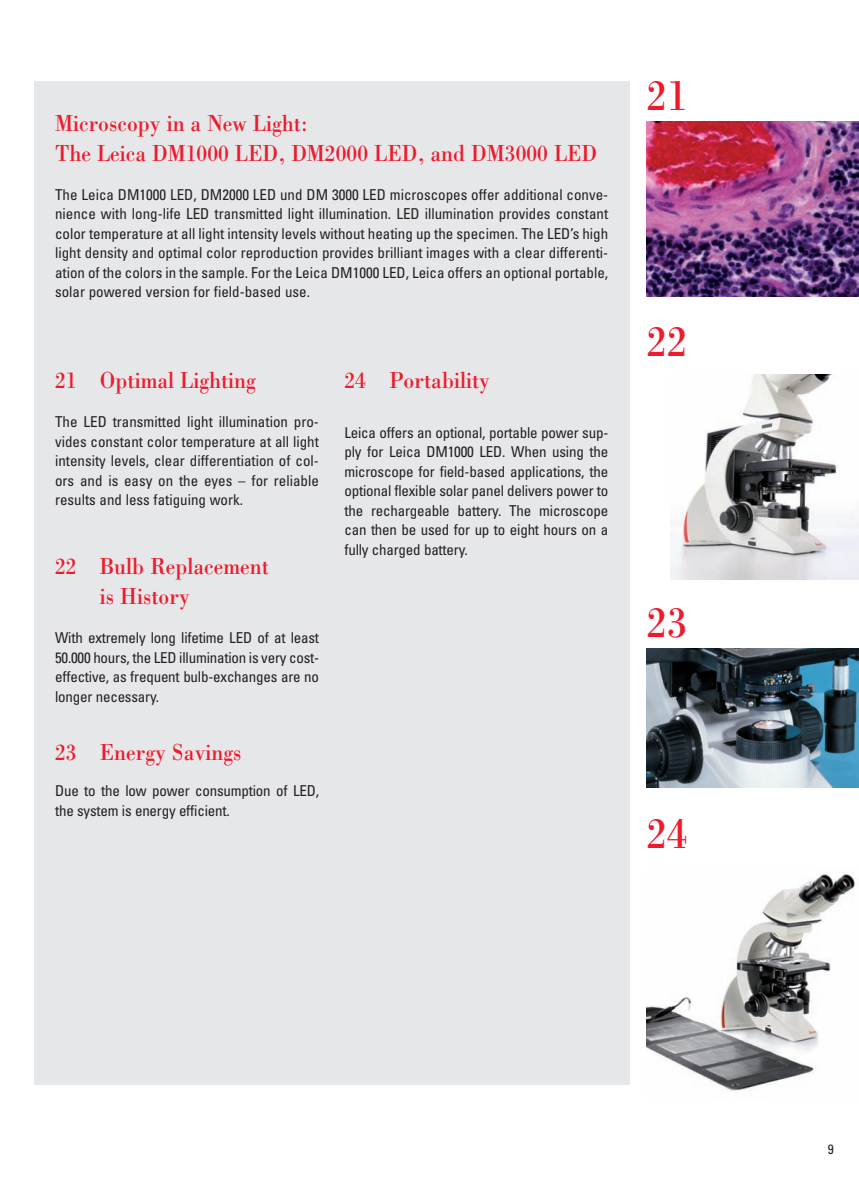
<style>
.page{position:relative;width:859px;height:1191px;background:#fff}
.page>*{position:absolute;margin:0;border:0;box-sizing:border-box;transform-origin:0 0}
.t1{font:45px "Leicana";color:#ee1b2d}
.t2{font:24px/30px "Leicana";color:#ee1b2d}
.t3{font:condensed 15px/19.5px "Univers";letter-spacing:-.015em;color:#231f20;text-align:justify}
.t4{font:condensed 13.5px "Univers";color:#231f20}
</style>
<div class="page">
<div style="left:34px;top:81px;width:595px;height:1003px;background:#e6e7e9"></div>
<img style="left:647px;top:649px;width:210px;height:138px">
<img style="left:647px;top:872px;width:208px;height:219px">
<img style="left:647px;top:121px;width:210px;height:175px">
<img style="left:670px;top:374px;width:187px;height:205px">
<h2 class="t2" style="left:55px;top:110px;width:543px">Microscopy in a New Light:<br>The Leica DM1000 LED, DM2000 LED, and DM3000 LED</h2>
<p class="t3" style="left:55px;top:186px;width:554px">The Leica DM1000 LED, DM2000 LED und DM 3000 LED microscopes offer additional conve&shy;nience with long-life LED transmitted light illumination. LED illumination provides constant color temperature at all light intensity levels without heating up the specimen. The LED’s high light density and optimal color reproduction provides brilliant images with a clear differenti&shy;ation of the colors in the sample. For the Leica DM1000 LED, Leica offers an optional portable, solar powered version for field-based use.</p>
<h2 class="t2" style="left:55px;top:368px;width:202px">21 Optimal Lighting</h2>
<p class="t3" style="left:55px;top:413px;width:265px">The LED transmitted light illumination pro&shy;vides constant color temperature at all light intensity levels, clear differentiation of col&shy;ors and is easy on the eyes – for reliable results and less fatiguing work.</p>
<h2 class="t2" style="left:100px;top:554px;width:171px;text-indent:-45px">22 Bulb Replacement is History</h2>
<p class="t3" style="left:55px;top:629px;width:265px">With extremely long lifetime LED of at least 50.000 hours, the LED illumination is very cost&shy;effective, as frequent bulb-exchanges are no longer necessary.</p>
<h2 class="t2" style="left:55px;top:740px;width:188px">23 Energy Savings</h2>
<p class="t3" style="left:55px;top:782px;width:265px">Due to the low power consumption of LED, the system is energy efficient.</p>
<h2 class="t2" style="left:344px;top:368px;width:147px">24 Portability</h2>
<p class="t3" style="left:344px;top:424px;width:265px">Leica offers an optional, portable power sup&shy;ply for Leica DM1000 LED. When using the microscope for field-based applications, the optional flexible solar panel delivers power to the rechargeable battery. The microscope can then be used for up to eight hours on a fully charged battery.</p>
<h1 class="t1" style="left:647px;top:79px;width:42px">21</h1>
<h1 class="t1" style="left:647px;top:325px;width:42px">22</h1>
<h1 class="t1" style="left:647px;top:606px;width:42px">23</h1>
<h1 class="t1" style="left:647px;top:817px;width:42px">24</h1>
<p class="t4" style="left:827px;top:1144px;width:7px">9</p>
</div>
